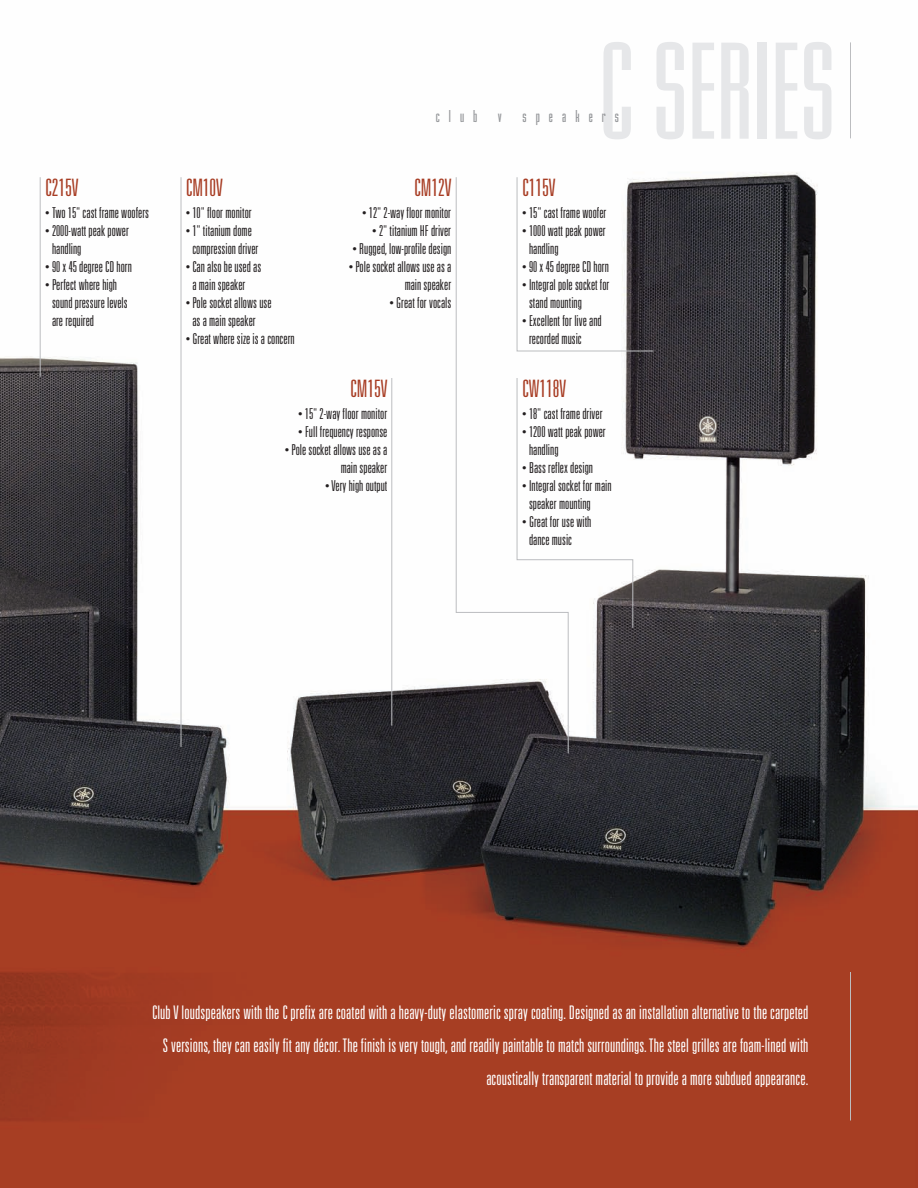
<style>
.page{position:relative;width:918px;height:1188px;background:#fff}
.page>*{position:absolute;margin:0;border:0;box-sizing:border-box;transform-origin:0 0}
.t1{font:144px "Mekanik Plain";color:#e6e7e9}
.t2{font:300 ultra-condensed 24px "Univers";color:#a73c23}
.t3{font:300 ultra-condensed 18.75px/33px "Univers";letter-spacing:.005em;color:#fff;text-align:right}
.t4{font:18px "Mekanik Plain";letter-spacing:.505em;color:#939598}
.t5{font:300 ultra-condensed 15px/18px "Univers";color:#231f20}
.s1{font-size:9px}
</style>
<div class="page">
<img style="left:0;top:138px;width:918px;height:1050px">
<hr style="left:850px;top:972px;width:1px;height:148px;background:#bcbdc0">
<hr style="left:850px;top:42px;width:1px;height:96px;background:#bcbdc0">
<hr style="left:40px;top:177px;width:1px;height:200px;background:#bcbdc0">
<hr style="left:181px;top:177px;width:1px;height:570px;background:#bcbdc0">
<hr style="left:391px;top:378px;width:1px;height:348px;background:#bcbdc0">
<svg style="left:455px;top:176px;width:114px;height:578px"></svg>
<svg style="left:516px;top:176px;width:138px;height:176px"></svg>
<svg style="left:516px;top:377px;width:118px;height:251px"></svg>
<h2 class="t2" style="left:45px;top:179px;width:35px">C215V</h2>
<p class="t5" style="left:45px;top:205px;width:105px"><span class="s1">•</span> Two 15" cast frame woofers</p>
<p class="t5" style="left:52px;top:223px;width:79px;text-indent:-7px"><span class="s1">•</span> 2000-watt peak power handling</p>
<p class="t5" style="left:45px;top:259px;width:88px"><span class="s1">•</span> 90 x 45 degree CD horn</p>
<p class="t5" style="left:52px;top:277px;width:77px;text-indent:-7px"><span class="s1">•</span> Perfect where high sound pressure levels are required</p>
<h2 class="t2" style="left:186px;top:179px;width:39px">CM10V</h2>
<p class="t5" style="left:186px;top:205px;width:68px"><span class="s1">•</span> 10" floor monitor</p>
<p class="t5" style="left:186px;top:223px;width:74px;text-align:center"><span class="s1">•</span> 1" titanium dome compression driver</p>
<p class="t5" style="left:186px;top:259px;width:77px;text-align:center"><span class="s1">•</span> Can also be used as a main speaker</p>
<p class="t5" style="left:186px;top:295px;width:87px;text-align:center"><span class="s1">•</span> Pole socket allows use as a main speaker</p>
<p class="t5" style="left:186px;top:331px;width:110px"><span class="s1">•</span> Great where size is a concern</p>
<h1 class="t1" style="left:599px;top:43px;width:238px">C SERIES</h1>
<p class="t4" style="left:436px;top:110px;width:185px">club v speakers</p>
<h2 class="t2" style="left:414px;top:179px;width:39px">CM12V</h2>
<p class="t5" style="left:362px;top:205px;width:91px"><span class="s1">•</span> 12" 2-way floor monitor</p>
<p class="t5" style="left:372px;top:223px;width:81px"><span class="s1">•</span> 2" titanium HF driver</p>
<p class="t5" style="left:353px;top:241px;width:100px"><span class="s1">•</span> Rugged, low-profile design</p>
<p class="t5" style="left:349px;top:259px;width:104px;text-align:right"><span class="s1">•</span> Pole socket allows use as a main speaker</p>
<p class="t5" style="left:390px;top:295px;width:63px"><span class="s1">•</span> Great for vocals</p>
<h2 class="t2" style="left:522px;top:179px;width:35px">C115V</h2>
<p class="t5" style="left:522px;top:205px;width:86px"><span class="s1">•</span> 15" cast frame woofer</p>
<p class="t5" style="left:529px;top:223px;width:78px;text-indent:-7px"><span class="s1">•</span> 1000 watt peak power handling</p>
<p class="t5" style="left:522px;top:259px;width:88px"><span class="s1">•</span> 90 x 45 degree CD horn</p>
<p class="t5" style="left:529px;top:277px;width:82px;text-indent:-7px"><span class="s1">•</span> Integral pole socket for stand mounting</p>
<p class="t5" style="left:529px;top:313px;width:74px;text-indent:-7px"><span class="s1">•</span> Excellent for live and recorded music</p>
<h2 class="t2" style="left:350px;top:379px;width:39px">CM15V</h2>
<p class="t5" style="left:298px;top:406px;width:91px"><span class="s1">•</span> 15" 2-way floor monitor</p>
<p class="t5" style="left:298px;top:424px;width:91px"><span class="s1">•</span> Full frequency response</p>
<p class="t5" style="left:285px;top:442px;width:104px;text-align:right"><span class="s1">•</span> Pole socket allows use as a main speaker</p>
<p class="t5" style="left:325px;top:478px;width:64px"><span class="s1">•</span> Very high output</p>
<h2 class="t2" style="left:522px;top:379px;width:45px">CW118V</h2>
<p class="t5" style="left:522px;top:406px;width:82px"><span class="s1">•</span> 18" cast frame driver</p>
<p class="t5" style="left:529px;top:424px;width:78px;text-indent:-7px"><span class="s1">•</span> 1200 watt peak power handling</p>
<p class="t5" style="left:522px;top:460px;width:72px"><span class="s1">•</span> Bass reflex design</p>
<p class="t5" style="left:529px;top:478px;width:84px;text-indent:-7px"><span class="s1">•</span> Integral socket for main speaker mounting</p>
<p class="t5" style="left:529px;top:514px;width:64px;text-indent:-7px"><span class="s1">•</span> Great for use with dance music</p>
<p class="t3" style="left:152px;top:997px;width:658px">Club V loudspeakers with the C prefix are coated with a heavy-duty elastomeric spray coating. Designed as an installation alternative to the carpeted<br>S versions, they can easily fit any décor.The finish is very tough, and readily paintable to match surroundings. The steel grilles are foam-lined with acoustically transparent material to provide a more subdued appearance.</p>
</div>
